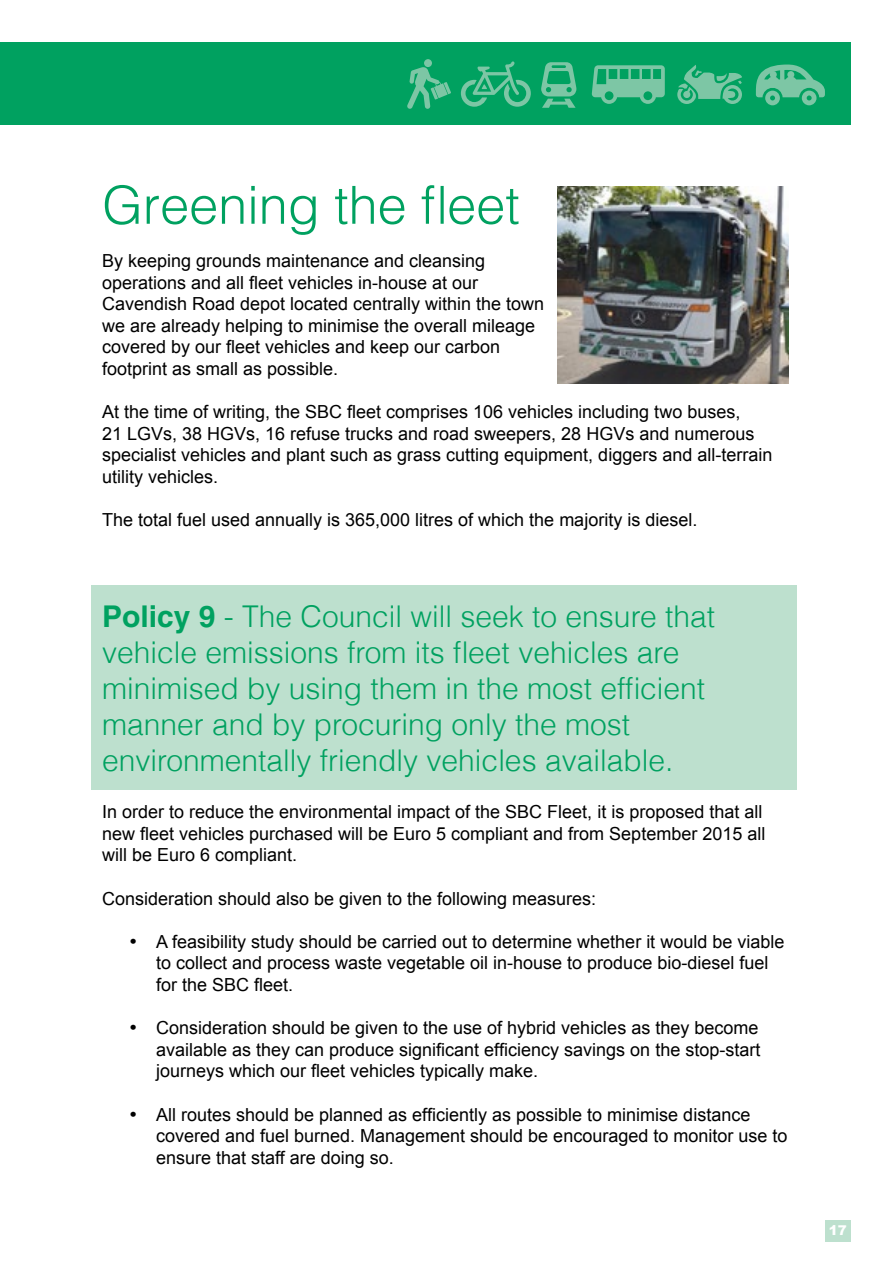
<style>
.page{position:relative;width:893px;height:1263px;background:#fff}
.page>*{position:absolute;margin:0;border:0;box-sizing:border-box;transform-origin:0 0}
.t1{font:300 52.5px "Helvetica";letter-spacing:-.005em;color:#00a160}
.t2{font:300 30px/36px "Helvetica";color:#00a160}
.t3{font:18px/21.6px "Arial";color:#000}
.t4{font:900 13.5px "Arial";color:#fff}
.s1{font-weight:700}
</style>
<div class="page">
<div style="left:825px;top:1220px;width:25px;height:22px;background:#bde0ce"></div>
<div style="left:92px;top:586px;width:705px;height:204px;background:#bde0ce"></div>
<img style="left:557px;top:186px;width:232px;height:198px">
<div style="left:0;top:43px;width:850px;height:82px;background:#00a160"></div>
<svg style="left:756px;top:64px;width:69px;height:41px"></svg>
<div style="left:787px;top:71px;width:7px;height:7px;background:#7dc6a5;border-radius:50%"></div>
<div style="left:770px;top:71px;width:7px;height:7px;background:#7dc6a5;border-radius:50%"></div>
<div style="left:785px;top:76px;width:12px;height:12px;background:#7dc6a5;border-radius:50%"></div>
<div style="left:767px;top:76px;width:12px;height:12px;background:#7dc6a5;border-radius:50%"></div>
<svg style="left:592px;top:65px;width:73px;height:39px"></svg>
<svg style="left:541px;top:62px;width:35px;height:46px"></svg>
<svg style="left:677px;top:65px;width:65px;height:39px"></svg>
<svg style="left:461px;top:61px;width:70px;height:46px"></svg>
<svg style="left:407px;top:59px;width:44px;height:50px"></svg>
<h1 class="t1" style="left:102px;top:172px;width:419px">Greening the fleet</h1>
<p class="t3" style="left:102px;top:250px;width:444px">By keeping grounds maintenance and cleansing operations and all fleet vehicles in-house at our Cavendish Road depot located centrally within the town we are already helping to minimise the overall mileage covered by our fleet vehicles and keep our carbon footprint as small as possible.</p>
<p class="t3" style="left:102px;top:401px;width:672px">At the time of writing, the SBC fleet comprises 106 vehicles including two buses,<br>21 LGVs, 38 HGVs, 16 refuse trucks and road sweepers, 28 HGVs and numerous specialist vehicles and plant such as grass cutting equipment, diggers and all-terrain utility vehicles.</p>
<p class="t3" style="left:102px;top:509px;width:597px">The total fuel used annually is 365,000 litres of which the majority is diesel.</p>
<h2 class="t2" style="left:102px;top:598px;width:615px"><span class="s1">Policy 9</span> - The Council will seek to ensure that vehicle emissions from its fleet vehicles are minimised by using them in the most efficient manner and by procuring only the most environmentally friendly vehicles available.</h2>
<p class="t3" style="left:102px;top:801px;width:665px">In order to reduce the environmental impact of the SBC Fleet, it is proposed that all new fleet vehicles purchased will be Euro 5 compliant and from September 2015 all will be Euro 6 compliant.</p>
<p class="t3" style="left:102px;top:888px;width:496px">Consideration should also be given to the following measures:</p>
<p class="t3" style="left:156px;top:931px;width:630px;text-indent:-27px">• A feasibility study should be carried out to determine whether it would be viable to collect and process waste vegetable oil in-house to produce bio-diesel fuel for the SBC fleet.</p>
<p class="t3" style="left:156px;top:1017px;width:606px;text-align:justify;text-indent:-27px">• Consideration should be given to the use of hybrid vehicles as they become available as they can produce significant efficiency savings on the stop-start journeys which our fleet vehicles typically make.</p>
<p class="t3" style="left:156px;top:1104px;width:633px;text-indent:-27px">• All routes should be planned as efficiently as possible to minimise distance covered and fuel burned. Management should be encouraged to monitor use to ensure that staff are doing so.</p>
<p class="t4" style="left:829px;top:1220px;width:20px">17</p>
</div>
